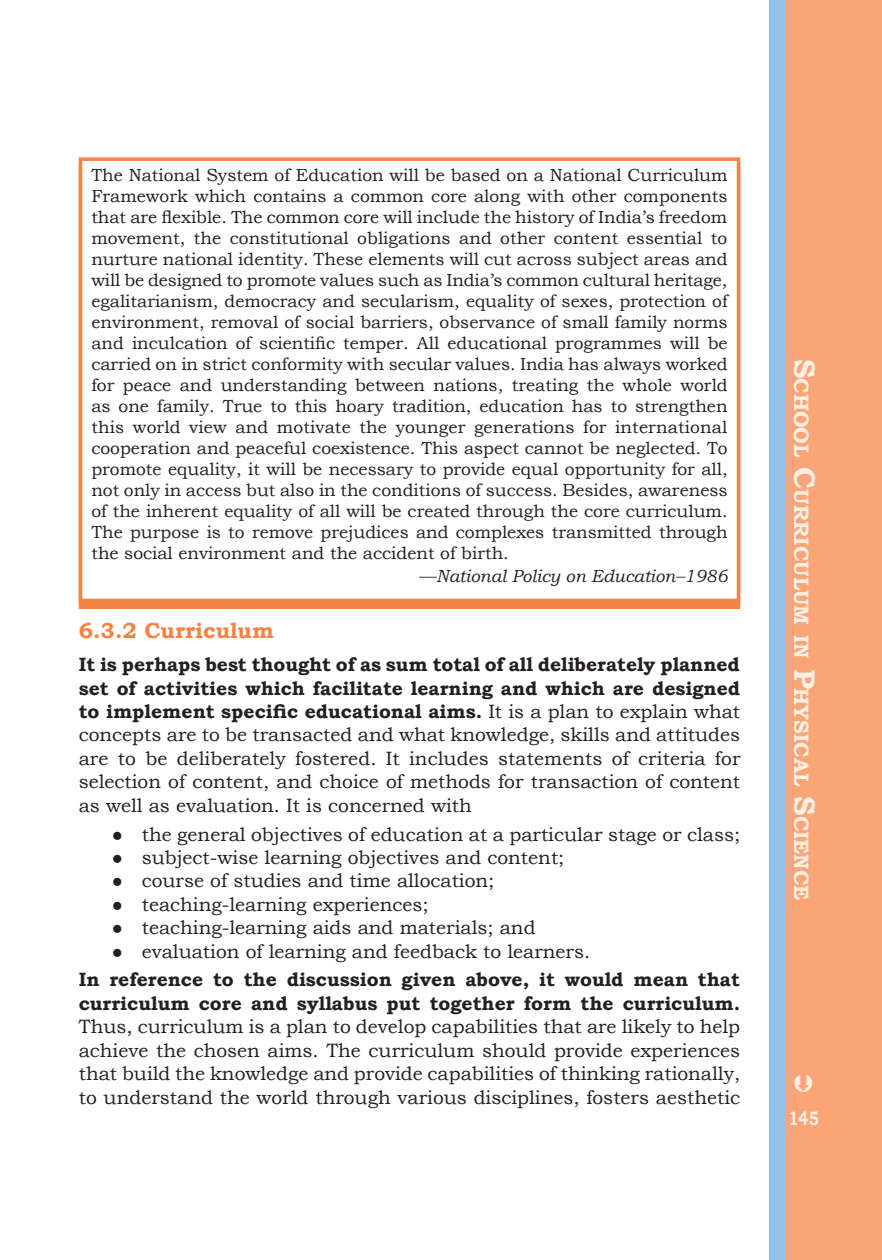
<style>
.page{position:relative;width:882px;height:1260px;background:#fff}
.page>*{position:absolute;margin:0;border:0;box-sizing:border-box;transform-origin:0 0}
.t1{font:700 21.88px "Bookman Old Style";color:#f58345}
.t2{font:700 20.82px "Bookman Old Style";color:#ffefe5}
.t3{font:19.25px/23.4px "Bookman Old Style";color:#231f20;text-align:justify}
.t4{font:700 19.25px/28.7px "Bookman Old Style";color:#231f20}
.t5{font:700 19.25px "Bookman Old Style";color:#ffefe5;scale:.8 1}
.t6{font:17.5px/21px "Bookman Old Style";color:#231f20;text-align:justify}
.t7{font:italic 17.5px "Bookman Old Style";color:#231f20}
.s1{font-weight:700}
.s2{font-weight:400}
.s3{font-size:29.75px}
</style>
<div class="page">
<div style="left:785px;top:0;width:97px;height:1260px;background:#f9a576"></div>
<div style="left:770px;top:0;width:16px;height:1260px;background:#92c3e9"></div>
<div style="left:79px;top:157px;width:661px;height:445px;background:#fff;border:4px solid #f58345"></div>
<p class="t6" style="left:91px;top:165px;width:638px">The National System of Education will be based on a National Curriculum Framework which contains a common core along with other components that are flexible. The common core will include the history of India’s freedom movement, the constitutional obligations and other content essential to nurture national identity. These elements will cut across subject areas and will be designed to promote values such as India’s common cultural heritage, egalitarianism, democracy and secularism, equality of sexes, protection of environment, removal of social barriers, observance of small family norms and inculcation of scientific temper. All educational programmes will be carried on in strict conformity with secular values. India has always worked for peace and understanding between nations, treating the whole world as one family. True to this hoary tradition, education has to strengthen this world view and motivate the younger generations for international cooperation and peaceful coexistence. This aspect cannot be neglected. To promote equality, it will be necessary to provide equal opportunity for all, not only in access but also in the conditions of success. Besides, awareness of the inherent equality of all will be created through the core curriculum.<br>The purpose is to remove prejudices and complexes transmitted through the social environment and the accident of birth.</p>
<p class="t7" style="left:419px;top:565px;width:311px">—National Policy on Education–1986</p>
<p class="t1" style="left:79px;top:614px;width:197px">6.3.2 Curriculum</p>
<p class="t3" style="left:79px;top:653px;width:663px"><span class="s1">It is perhaps best thought of as sum total of all deliberately planned set of activities which facilitate learning and which are designed to implement specific educational aims.</span> It is a plan to explain what concepts are to be transacted and what knowledge, skills and attitudes are to be deliberately fostered. It includes statements of criteria for selection of content, and choice of methods for transaction of content as well as evaluation. It is concerned with</p>
<p class="t3" style="left:112px;top:822px;width:630px">● the general objectives of education at a particular stage or class;</p>
<p class="t3" style="left:112px;top:846px;width:454px">● subject-wise learning objectives and content;</p>
<p class="t3" style="left:112px;top:869px;width:384px">● course of studies and time allocation;</p>
<p class="t3" style="left:112px;top:893px;width:318px">● teaching-learning experiences;</p>
<p class="t3" style="left:112px;top:916px;width:425px">● teaching-learning aids and materials; and</p>
<p class="t4" style="left:79px;top:937px;width:663px;text-indent:33px">● <span class="s2">evaluation of learning and feedback to learners.<br></span>In reference to the discussion given above, it would mean that</p>
<p class="t4" style="left:79px;top:989px;width:663px">curriculum core and syllabus put together form the curriculum.</p>
<p class="t3" style="left:79px;top:1015px;width:663px">Thus, curriculum is a plan to develop capabilities that are likely to help achieve the chosen aims. The curriculum should provide experiences that build the knowledge and provide capabilities of thinking rationally, to understand the world through various disciplines, fosters aesthetic</p>
<p class="t2" style="left:816px;top:359px;width:543px;rotate:90deg"><span class="s3">S</span>chool <span class="s3">C</span>urriculum in <span class="s3">P</span>hysical <span class="s3">S</span>cience</p>
<p class="t5" style="left:788px;top:1105px;width:40px">145</p>
</div>
